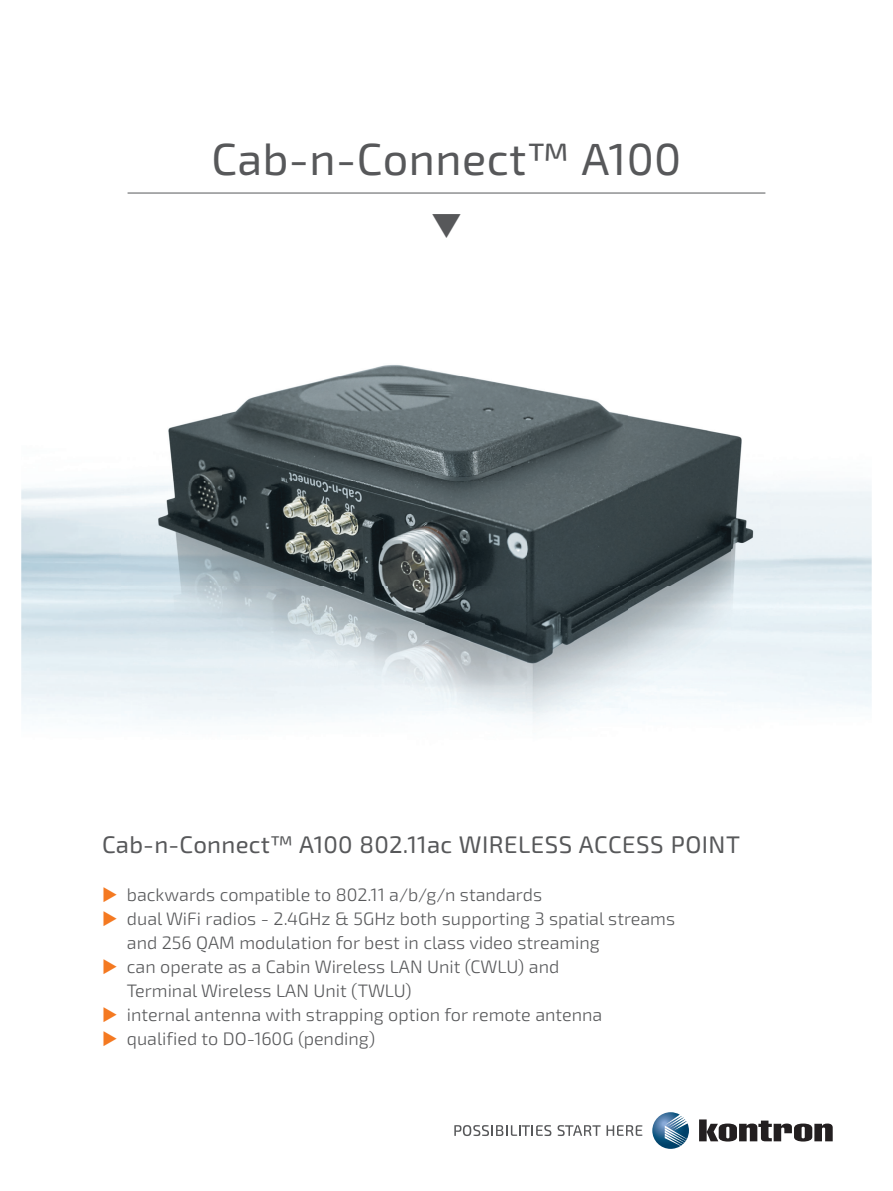
<style>
.page{position:relative;width:893px;height:1191px;background:#fff}
.page>*{position:absolute;margin:0;border:0;box-sizing:border-box;transform-origin:0 0}
.t1{font:45px "Exo 2.0";letter-spacing:.01em;color:#57585a}
.t2{font:24px "Exo 2.0";letter-spacing:.01em;color:#57585a}
.t3{font:300 18px/24px "Exo 2.0";color:#57585a}
</style>
<div class="page">
<svg style="left:652px;top:1112px;width:37px;height:36px"></svg>
<svg style="left:699px;top:1119px;width:134px;height:22px"></svg>
<svg style="left:454px;top:1125px;width:97px;height:11px"></svg>
<svg style="left:558px;top:1125px;width:43px;height:11px"></svg>
<svg style="left:607px;top:1125px;width:35px;height:10px"></svg>
<img style="left:122px;top:365px;width:659px;height:374px">
<hr style="left:128px;top:193px;width:637px;height:1px;background:#57585a">
<h1 class="t1" style="left:212px;top:144px;width:471px">Cab-n-Connect™ A100</h1>
<h2 class="t2" style="left:102px;top:836px;width:639px">Cab-n-Connect™ A100 802.11ac WIRELESS ACCESS POINT</h2>
<p class="t3" style="left:127px;top:884px;width:550px">backwards compatible to 802.11 a/b/g/n standards<br>dual WiFi radios - 2.4GHz &amp; 5GHz both supporting 3 spatial streams and 256 QAM modulation for best in class video streaming<br>can operate as a Cabin Wireless LAN Unit (CWLU) and<br>Terminal Wireless LAN Unit (TWLU)<br>internal antenna with strapping option for remote antenna qualified to DO-160G (pending)</p>
</div>
